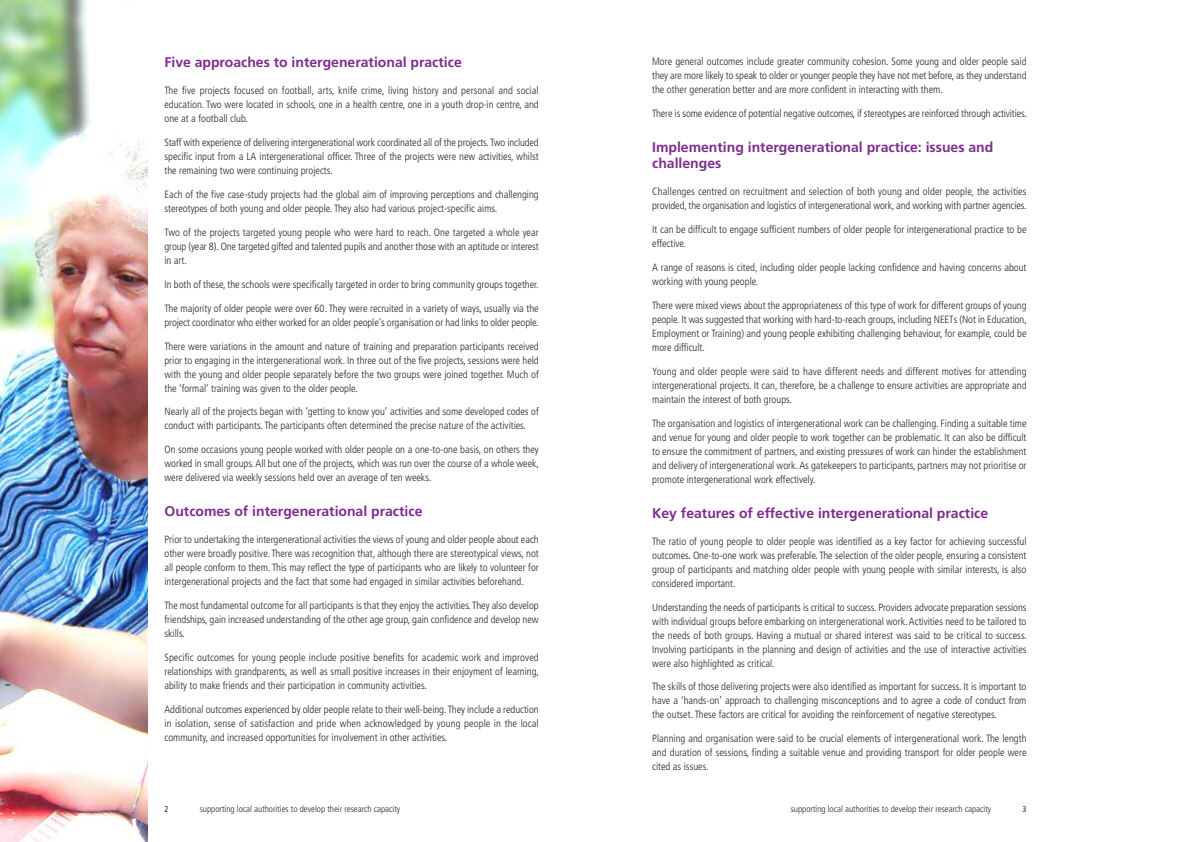
<style>
.page{position:relative;width:1191px;height:842px;background:#fff}
.page>*{position:absolute;margin:0;border:0;box-sizing:border-box;transform-origin:0 0}
.t1{font:700 14px/16.8px "Frutiger";color:#7d2d8c}
.t2{font:300 condensed 10.5px/14px "Frutiger";color:#272627;text-align:justify}
.t3{font:300 condensed 9px "Frutiger";color:#272627}
.t4{font:condensed 8.5px "Frutiger";color:#272627}
</style>
<div class="page">
<img style="left:0;top:0;width:147px;height:842px">
<h1 class="t1" style="left:164px;top:55px;width:299px">Five approaches to intergenerational practice</h1>
<p class="t2" style="left:164px;top:84px;width:376px">The five projects focused on football, arts, knife crime, living history and personal and social education. Two were located in schools, one in a health centre, one in a youth drop-in centre, and one at a football club.</p>
<p class="t2" style="left:164px;top:136px;width:376px">Staff with experience of delivering intergenerational work coordinated all of the projects.Two included specific input from a LA intergenerational officer. Three of the projects were new activities, whilst the remaining two were continuing projects.</p>
<p class="t2" style="left:164px;top:188px;width:376px">Each of the five case-study projects had the global aim of improving perceptions and challenging stereotypes of both young and older people. They also had various project-specific aims.</p>
<p class="t2" style="left:164px;top:226px;width:376px">Two of the projects targeted young people who were hard to reach. One targeted a whole year group (year 8). One targeted gifted and talented pupils and another those with an aptitude or interest in art.</p>
<p class="t2" style="left:164px;top:278px;width:376px">In both of these, the schools were specifically targeted in order to bring community groups together.</p>
<p class="t2" style="left:164px;top:302px;width:376px">The majority of older people were over 60. They were recruited in a variety of ways, usually via the project coordinator who either worked for an older people’s organisation or had links to older people.</p>
<p class="t2" style="left:164px;top:340px;width:376px">There were variations in the amount and nature of training and preparation participants received prior to engaging in the intergenerational work. In three out of the five projects, sessions were held with the young and older people separately before the two groups were joined together. Much of the ‘formal’ training was given to the older people.</p>
<p class="t2" style="left:164px;top:406px;width:376px">Nearly all of the projects began with ‘getting to know you’ activities and some developed codes of conduct with participants. The participants often determined the precise nature of the activities.</p>
<p class="t2" style="left:164px;top:444px;width:376px">On some occasions young people worked with older people on a one-to-one basis, on others they worked in small groups.All but one of the projects, which was run over the course of a whole week, were delivered via weekly sessions held over an average of ten weeks.</p>
<h1 class="t1" style="left:164px;top:504px;width:259px">Outcomes of intergenerational practice</h1>
<p class="t2" style="left:164px;top:533px;width:376px">Prior to undertaking the intergenerational activities the views of young and older people about each other were broadly positive. There was recognition that, although there are stereotypical views, not all people conform to them. This may reflect the type of participants who are likely to volunteer for intergenerational projects and the fact that some had engaged in similar activities beforehand.</p>
<p class="t2" style="left:164px;top:599px;width:376px">The most fundamental outcome for all participants is that they enjoy the activities. They also develop friendships, gain increased understanding of the other age group, gain confidence and develop new skills.</p>
<p class="t2" style="left:164px;top:651px;width:376px">Specific outcomes for young people include positive benefits for academic work and improved relationships with grandparents, as well as small positive increases in their enjoyment of learning, ability to make friends and their participation in community activities.</p>
<p class="t2" style="left:164px;top:703px;width:376px">Additional outcomes experienced by older people relate to their well-being. They include a reduction in isolation, sense of satisfaction and pride when acknowledged by young people in the local community, and increased opportunities for involvement in other activities.</p>
<p class="t2" style="left:652px;top:55px;width:376px">More general outcomes include greater community cohesion. Some young and older people said they are more likely to speak to older or younger people they have not met before, as they understand the other generation better and are more confident in interacting with them.</p>
<p class="t2" style="left:652px;top:107px;width:376px">There is some evidence of potential negative outcomes, if stereotypes are reinforced through activities.</p>
<h1 class="t1" style="left:652px;top:139px;width:343px">Implementing intergenerational practice: issues and challenges</h1>
<p class="t2" style="left:652px;top:185px;width:376px">Challenges centred on recruitment and selection of both young and older people, the activities provided, the organisation and logistics of intergenerational work, and working with partner agencies.</p>
<p class="t2" style="left:652px;top:223px;width:376px">It can be difficult to engage sufficient numbers of older people for intergenerational practice to be effective.</p>
<p class="t2" style="left:652px;top:261px;width:376px">A range of reasons is cited, including older people lacking confidence and having concerns about working with young people.</p>
<p class="t2" style="left:652px;top:299px;width:376px">There were mixed views about the appropriateness of this type of work for different groups of young people. It was suggested that working with hard-to-reach groups, including NEETs (Not in Education, Employment or Training) and young people exhibiting challenging behaviour, for example, could be more difficult.</p>
<p class="t2" style="left:652px;top:365px;width:376px">Young and older people were said to have different needs and different motives for attending intergenerational projects. It can, therefore, be a challenge to ensure activities are appropriate and maintain the interest of both groups.</p>
<p class="t2" style="left:652px;top:417px;width:376px">The organisation and logistics of intergenerational work can be challenging. Finding a suitable time and venue for young and older people to work together can be problematic. It can also be difficult to ensure the commitment of partners, and existing pressures of work can hinder the establishment and delivery of intergenerational work.As gatekeepers to participants, partners may not prioritise or promote intergenerational work effectively.</p>
<h1 class="t1" style="left:652px;top:506px;width:337px">Key features of effective intergenerational practice</h1>
<p class="t2" style="left:652px;top:535px;width:376px">The ratio of young people to older people was identified as a key factor for achieving successful outcomes. One-to-one work was preferable. The selection of the older people, ensuring a consistent group of participants and matching older people with young people with similar interests, is also considered important.</p>
<p class="t2" style="left:652px;top:601px;width:376px">Understanding the needs of participants is critical to success. Providers advocate preparation sessions with individual groups before embarking on intergenerational work.Activities need to be tailored to the needs of both groups. Having a mutual or shared interest was said to be critical to success.<br>Involving participants in the planning and design of activities and the use of interactive activities were also highlighted as critical.</p>
<p class="t2" style="left:652px;top:681px;width:376px">The skills of those delivering projects were also identified as important for success. It is important to have a ‘hands-on’ approach to challenging misconceptions and to agree a code of conduct from the outset. These factors are critical for avoiding the reinforcement of negative stereotypes.</p>
<p class="t2" style="left:652px;top:733px;width:376px">Planning and organisation were said to be crucial elements of intergenerational work. The length and duration of sessions, finding a suitable venue and providing transport for older people were cited as issues.</p>
<p class="t4" style="left:164px;top:805px;width:6px">2</p>
<p class="t3" style="left:200px;top:805px;width:202px">supporting local authorities to develop their research capacity</p>
<p class="t3" style="left:790px;top:805px;width:202px">supporting local authorities to develop their research capacity</p>
<p class="t4" style="left:1022px;top:805px;width:6px">3</p>
</div>
